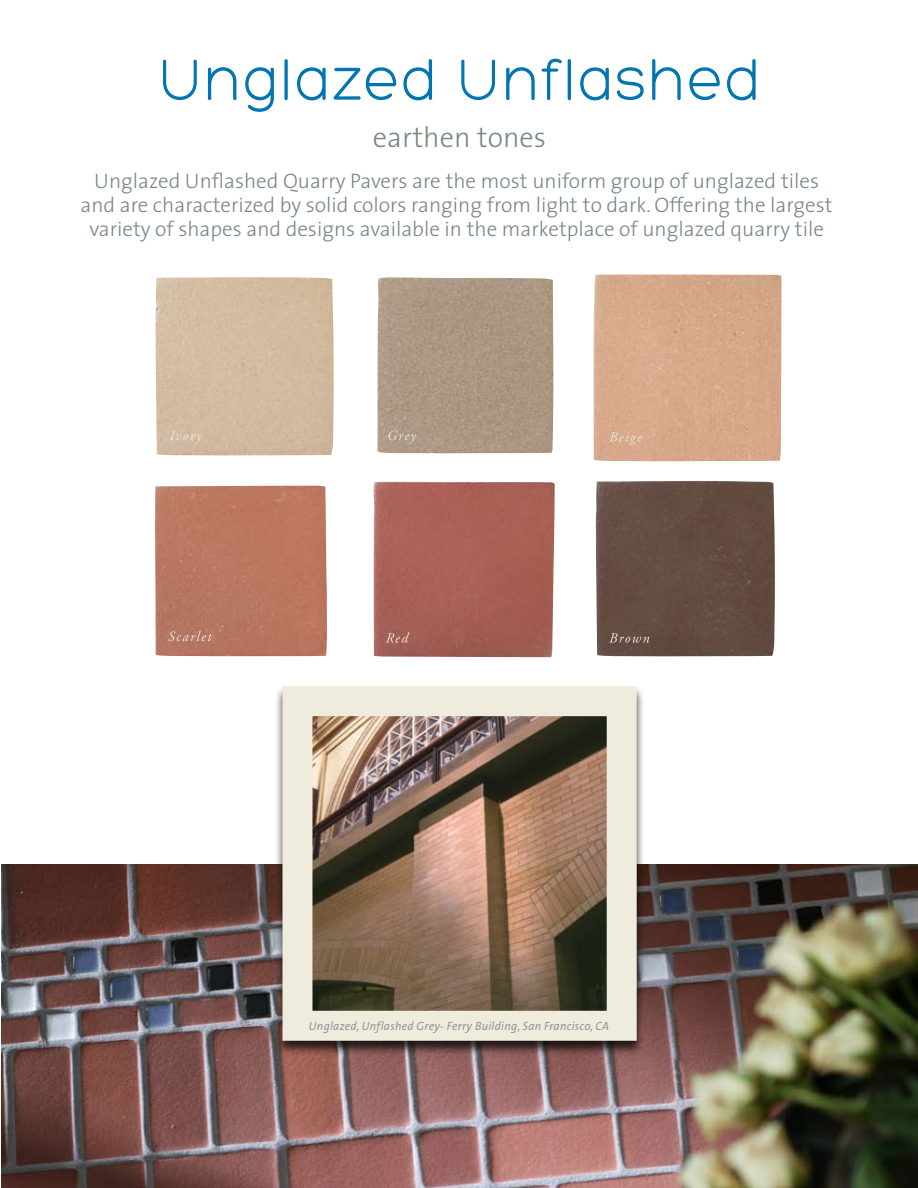
<style>
.page{position:relative;width:918px;height:1188px;background:#fff}
.page>*{position:absolute;margin:0;border:0;box-sizing:border-box;transform-origin:0 0}
.t1{font:300 60px "Hero";letter-spacing:.05em;color:#0175b0;scale:.94 1}
.t2{font:300 28.5px "The Sans";color:#788a7a}
.t3{font:300 21px/24px "The Sans";color:#788a7a;text-align:center}
.t4{font:italic 12px "The Sans";letter-spacing:.025em;color:#939598;scale:.95 1}
</style>
<div class="page">
<img style="left:1px;top:865px;width:917px;height:323px">
<img style="left:593px;top:275px;width:189px;height:187px">
<img style="left:155px;top:277px;width:179px;height:179px">
<img style="left:377px;top:277px;width:177px;height:177px">
<img style="left:373px;top:481px;width:182px;height:176px">
<img style="left:595px;top:481px;width:180px;height:176px">
<img style="left:155px;top:486px;width:172px;height:171px">
<svg style="left:170px;top:431px;width:32px;height:13px"></svg>
<svg style="left:168px;top:631px;width:44px;height:10px"></svg>
<svg style="left:388px;top:430px;width:28px;height:14px"></svg>
<svg style="left:386px;top:632px;width:23px;height:11px"></svg>
<svg style="left:609px;top:432px;width:33px;height:13px"></svg>
<svg style="left:609px;top:633px;width:40px;height:10px"></svg>
<div style="left:274px;top:685px;width:377px;height:378px;background:#000;opacity:.75"></div>
<img style="left:313px;top:717px;width:293px;height:293px">
<div style="left:282px;top:686px;width:355px;height:355px;border:30px solid #efebdd"></div>
<svg style="left:163px;top:60px;width:34px;height:40px"></svg>
<svg style="left:207px;top:67px;width:30px;height:33px"></svg>
<svg style="left:245px;top:67px;width:29px;height:45px"></svg>
<div style="left:284px;top:59px;width:4px;height:41px;border:1px solid #0175b0"></div>
<svg style="left:297px;top:67px;width:29px;height:34px"></svg>
<svg style="left:333px;top:67px;width:64px;height:34px"></svg>
<svg style="left:403px;top:59px;width:29px;height:42px"></svg>
<svg style="left:461px;top:60px;width:34px;height:40px"></svg>
<svg style="left:506px;top:67px;width:29px;height:33px"></svg>
<svg style="left:541px;top:58px;width:21px;height:42px"></svg>
<div style="left:568px;top:59px;width:3px;height:41px;border:1px solid #0175b0"></div>
<svg style="left:580px;top:67px;width:29px;height:34px"></svg>
<svg style="left:617px;top:67px;width:27px;height:34px"></svg>
<svg style="left:652px;top:59px;width:29px;height:41px"></svg>
<svg style="left:690px;top:67px;width:30px;height:34px"></svg>
<svg style="left:727px;top:59px;width:29px;height:42px"></svg>
<h1 class="t1" style="left:159px;top:50px;width:641px">Unglazed Unflashed</h1>
<h2 class="t2" style="left:373px;top:114px;width:175px">earthen tones</h2>
<p class="t3" style="left:81px;top:168px;width:754px">Unglazed Unflashed Quarry Pavers are the most uniform group of unglazed tiles and are characterized by solid colors ranging from light to dark. Offering the largest variety of shapes and designs available in the marketplace of unglazed quarry tile</p>
<p class="t4" style="left:309px;top:1016px;width:317px">Unglazed, Unflashed Grey- Ferry Building, San Francisco, CA</p>
</div>
